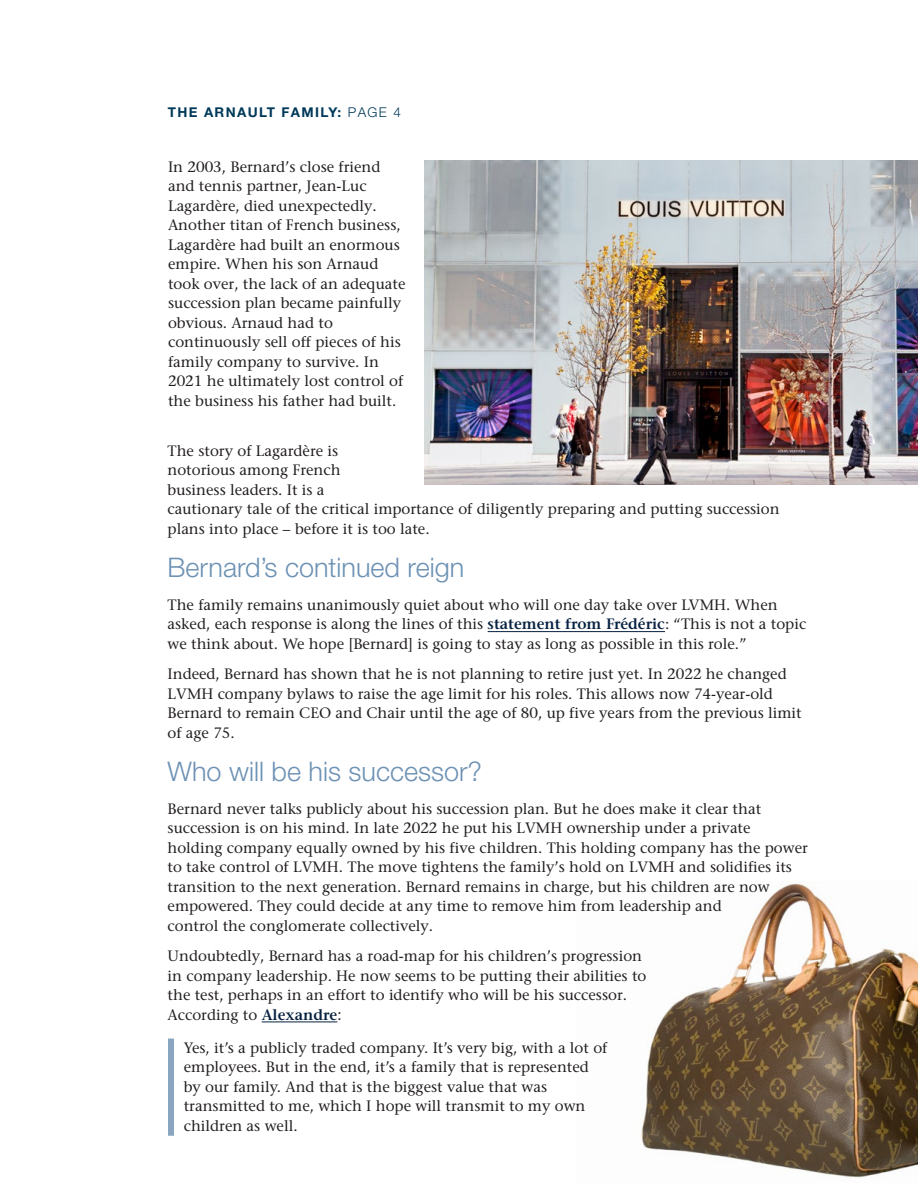
<style>
.page{position:relative;width:918px;height:1188px;background:#fff}
.page>*{position:absolute;margin:0;border:0;box-sizing:border-box;transform-origin:0 0}
.BODY{font:300 27px "Helvetica Neue LT Pro";color:#6d92b4}
.BODY-2{font:500 15px/19.5px "Stone Serif Std";color:#231f20}
.BODY_indent{font:500 15px/19.5px "Stone Serif Std";color:#231f20}
.BODY-3{font:700 13.5px "Helvetica Neue LT Pro";letter-spacing:.1em;color:#00395a}
.s1{font-weight:300}
.s2{font-weight:600;color:#072241}
.s3{font-family:"Helvetica Neue LT Pro";font-weight:400}
</style>
<div class="page">
<img style="left:641px;top:883px;width:277px;height:295px">
<div style="left:168px;top:1039px;width:6px;height:97px;background:#8aa5c0"></div>
<img style="left:425px;top:160px;width:493px;height:325px">
<hr style="left:488px;top:631px;width:177px;height:1px;background:#072241">
<hr style="left:262px;top:1022px;width:75px;height:1px;background:#072241">
<p class="BODY-3" style="left:168px;top:104px;width:234px">THE ARNAULT FAMILY: <span class="s1">PAGE 4</span></p>
<p class="BODY-2" style="left:168px;top:157px;width:239px">In 2003, Bernard’s close friend and tennis partner, Jean-Luc<br>Lagardère, died unexpectedly.<br>Another titan of French business,<br>Lagardère had built an enormous empire. When his son Arnaud took over, the lack of an adequate succession plan became painfully obvious. Arnaud had to continuously sell off pieces of his family company to survive. In<br>2021 he ultimately lost control of the business his father had built.</p>
<p class="BODY-2" style="left:168px;top:441px;width:614px">The story of Lagardère is<br>notorious among French<br>business leaders. It is a<br>cautionary tale of the critical importance of diligently preparing and putting succession plans into place – before it is too late.</p>
<p class="BODY" style="left:168px;top:551px;width:298px">Bernard’s continued reign</p>
<p class="BODY-2" style="left:168px;top:595px;width:640px">The family remains unanimously quiet about who will one day take over LVMH. When asked, each response is along the lines of this <span class="s2">statement from Frédéric</span>: “This is not a topic we think about. We hope [Bernard] is going to stay as long as possible in this role.”</p>
<p class="BODY-2" style="left:168px;top:664px;width:636px">Indeed, Bernard has shown that he is not planning to retire just yet. In 2022 he changed LVMH company bylaws to raise the age limit for his roles. This allows now 74-year-old Bernard to remain CEO and Chair until the age of 80, up five years from the previous limit of age 75.</p>
<p class="BODY" style="left:168px;top:755px;width:316px">Who will be his successor?</p>
<p class="BODY-2" style="left:168px;top:799px;width:642px">Bernard never talks publicly about his succession plan. But he does make it clear that succession is on his mind. In late 2022 he put his LVMH ownership under a private holding company equally owned by his five children. This holding company has the power to take control of LVMH. The move tightens the family’s hold on LVMH and solidifies its transition to the next generation. Bernard remains in charge, but his children are now empowered. They could decide at any time to remove him from leadership and<br>control the conglomerate collectively.</p>
<p class="BODY-2" style="left:168px;top:946px;width:480px">Undoubtedly, Bernard has a road-map for his children’s progression in company leadership. He now seems to be putting their abilities to the test, perhaps in an effort to identify who will be his successor.<br>According to <span class="s2">Alexandre</span><span class="s3">:</span></p>
<p class="BODY_indent" style="left:184px;top:1038px;width:425px">Yes, it’s a publicly traded company. It’s very big, with a lot of employees. But in the end, it’s a family that is represented by our family. And that is the biggest value that was transmitted to me, which I hope will transmit to my own children as well.</p>
</div>
